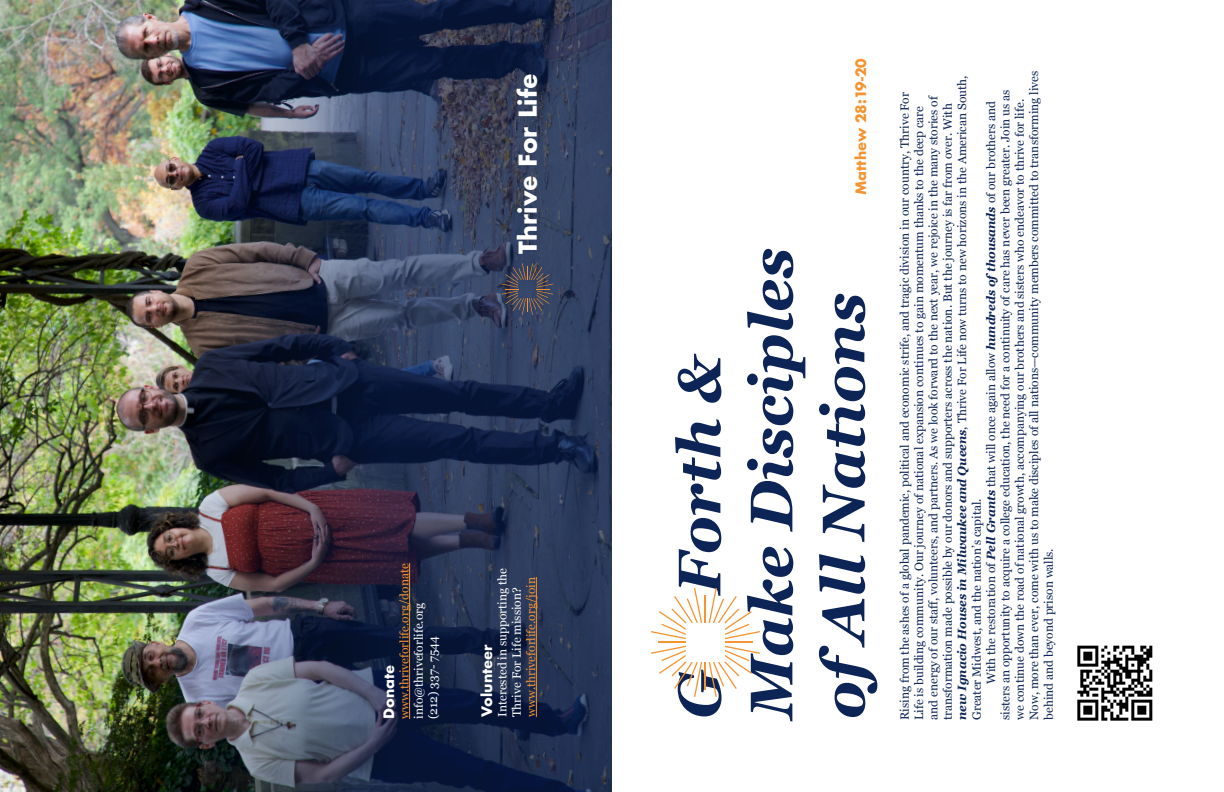
<style>
.page{position:relative;width:1224px;height:792px;background:#fff}
.page>*{position:absolute;margin:0;border:0;box-sizing:border-box;transform-origin:0 0}
.t1{font:italic 700 60px/72px "Georgia";color:#0c2456}
.t2{font:700 24px "Futura";color:#fff}
.t3{font:700 14px "Futura";color:#fff}
.t4{font:700 14px "Futura";color:#f59431}
.t5{font:12px/14.4px "Georgia";color:#0c2456}
.t6{font:12px/14.4px "Georgia";color:#fff}
.t7{font:12px "Georgia";color:#f59430}
.t8{font:12px "Georgia";color:#f59431}
.s1{font-weight:700;font-style:italic}
</style>
<div class="page">
<img style="left:1077px;top:645px;width:76px;height:76px">
<img style="left:0;top:0;width:162px;height:792px">
<img style="left:162px;top:0;width:450px;height:792px">
<hr style="left:409px;top:563px;width:1px;height:156px;background:#f59430">
<svg style="left:502px;top:263px;width:51px;height:52px;background:#484a5c"></svg>
<svg style="left:651px;top:588px;width:109px;height:109px"></svg>
<hr style="left:536px;top:577px;width:1px;height:140px;background:#f59431">
<h2 class="t2" style="left:510px;top:254px;width:182px;rotate:-90deg">Thrive For Life</h2>
<p class="t7" style="left:396px;top:719px;width:157px;rotate:-90deg">www.thriveforlife.org/donate</p>
<p class="t6" style="left:411px;top:719px;width:118px;rotate:-90deg">info@thriveforlife.org (212) 337- 7544</p>
<p class="t3" style="left:379px;top:719px;width:56px;rotate:-90deg">Donate</p>
<p class="t6" style="left:495px;top:717px;width:150px;rotate:-90deg">Interested in supporting the<br>Thrive For Life mission?</p>
<p class="t8" style="left:522px;top:717px;width:141px;rotate:-90deg">www.thriveforlife.org/join</p>
<p class="t3" style="left:477px;top:717px;width:74px;rotate:-90deg">Volunteer</p>
<p class="t4" style="left:851px;top:195px;width:139px;rotate:-90deg">Matthew 28:19-20</p>
<h1 class="t1" style="left:661px;top:719px;width:473px;text-indent:125px;rotate:-90deg">Forth &amp;<br>Make Disciples ofAll Nations</h1>
<h1 class="t1" style="left:661px;top:719px;width:51px;rotate:-90deg">G</h1>
<p class="t5" style="left:998px;top:720px;width:651px;rotate:-90deg">sisters an opportunity to acquire a college education, the need for a continuity of care has never been greater. Join us as<br>we continue down the road of national growth, accompanying our brothers and sisters who endeavor to thrive for life.<br>Now, more than ever, come with us to make disciples of all nations—community members committed to transforming lives behind and beyond prison walls.</p>
<p class="t5" style="left:954px;top:720px;width:646px;rotate:-90deg"><span class="s1">new Ignacio Houses in Milwaukee and Queens</span>, Thrive For Life now turns to new horizons in the American South,</p>
<p class="t5" style="left:897px;top:720px;width:629px;rotate:-90deg">Rising from the ashes of a global pandemic, political and economic strife, and tragic division in our country, Thrive For</p>
<p class="t5" style="left:911px;top:720px;width:616px;rotate:-90deg">Life is building community. Our journey of national expansion continues to gain momentum thanks to the deep care</p>
<p class="t5" style="left:926px;top:720px;width:626px;rotate:-90deg">and energy of our staff, volunteers, and partners. As we look forward to the next year, we rejoice in the many stories of</p>
<p class="t5" style="left:940px;top:720px;width:618px;rotate:-90deg">transformation made possible by our donors and supporters across the nation. But the journey is far from over. With</p>
<p class="t5" style="left:983px;top:684px;width:585px;rotate:-90deg">With the restoration of <span class="s1">Pell Grants</span> that will once again allow <span class="s1">hundreds ofthousands</span> of our brothers and</p>
<p class="t5" style="left:969px;top:720px;width:223px;rotate:-90deg">Greater Midwest, and the nation’s capital.</p>
</div>
